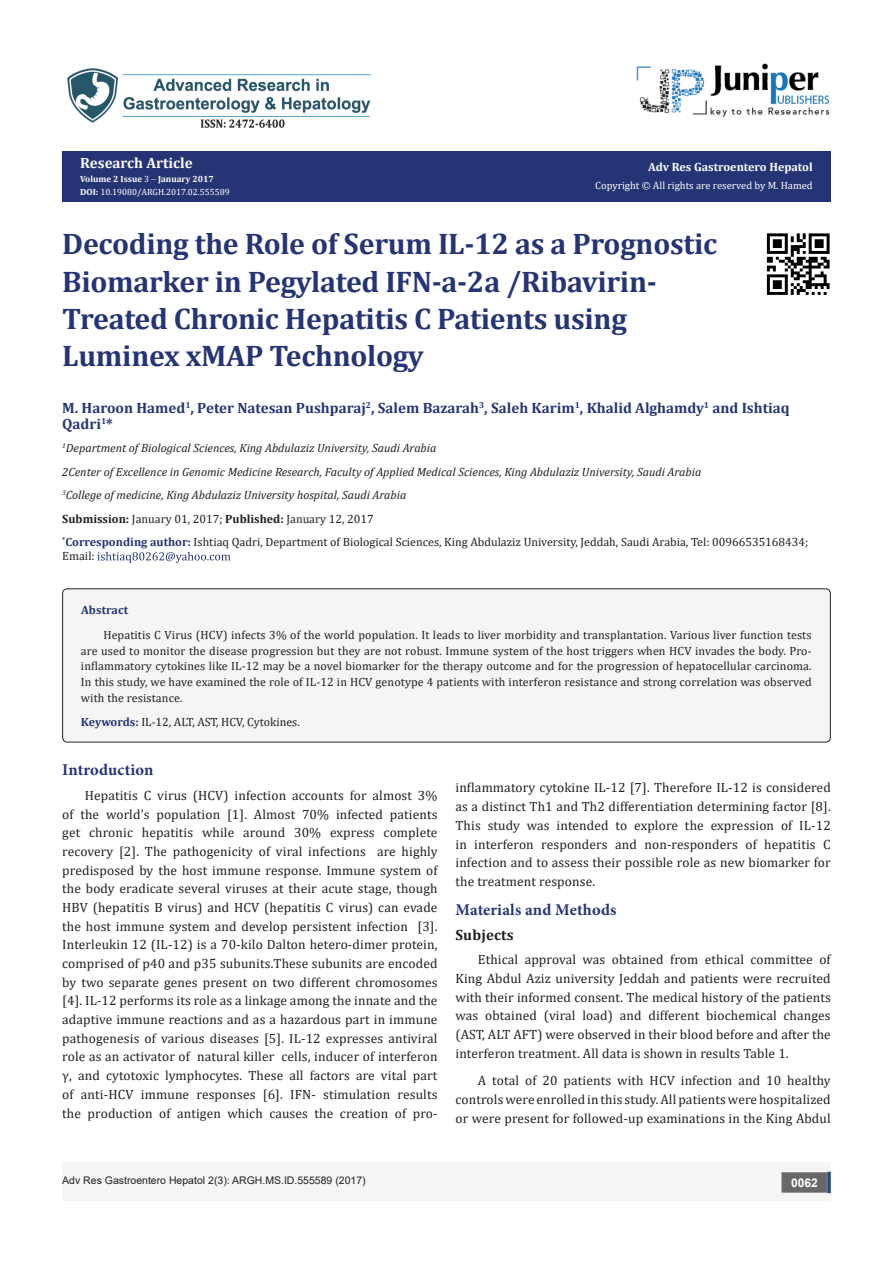
<style>
.page{position:relative;width:893px;height:1263px;background:#fff}
.page>*{position:absolute;margin:0;border:0;box-sizing:border-box;transform-origin:0 0}
.t1{font:700 29.85px/37.3px "Cambria";letter-spacing:-.01em;color:#253474}
.t2{font:700 16.5px "Minion Pro";letter-spacing:.01em;color:#253474}
.t3{font:700 15px "Cambria";color:#253474}
.t4{font:700 15px "Cambria";color:#fffefc}
.t5{font:700 15px "Cambria";letter-spacing:.01em;color:#231f20}
.t6{font:13.5px/18.8px "Cambria";letter-spacing:.01em;color:#231f20;text-align:justify}
.t7{font:12px/15.8px "Cambria";color:#231f20}
.t8{font:italic 12px "Cambria";color:#231f20}
.t9{font:700 12px "Cambria";color:#fffefc}
.t10{font:700 12px "Cambria";letter-spacing:.01em;color:#253474}
.t11{font:700 12px "Arial";color:#fff}
.t12{font:10.5px "Arial";color:#231f20}
.t13{font:10.5px "Cambria";color:#fffefc}
.t14{font:9px "Cambria";color:#fff}
.t15{font:700 9px "Cambria";color:#fffefc}
.s1{font-weight:400}
.s2{font-weight:700}
.s3{font-weight:700;color:#253474}
</style>
<div class="page">
<svg style="left:97px;top:552px;width:133px;height:11px"></svg>
<div style="left:63px;top:589px;width:767px;height:153px;background:#f5f5f6;border-radius:4px"></div>
<div style="left:62px;top:588px;width:769px;height:154px;border:1px solid #262626;border-radius:4px"></div>
<div style="left:62px;top:151px;width:769px;height:51px;background:#253474"></div>
<img style="left:67px;top:68px;width:304px;height:60px">
<img style="left:637px;top:63px;width:193px;height:54px">
<img style="left:766px;top:233px;width:64px;height:62px">
<div style="left:62px;top:1162px;width:769px;height:39px;background:#f5f5f4"></div>
<div style="left:782px;top:1173px;width:45px;height:19px;background:#68676a"></div>
<div style="left:781px;top:1172px;width:46px;height:20px;border:2px solid #68676a"></div>
<svg style="left:827px;top:1172px;width:4px;height:21px"></svg>
<p class="t4" style="left:80px;top:152px;width:114px">Research Article</p>
<p class="t15" style="left:80px;top:172px;width:135px">Volume 2 Issue <span class="s1">3</span> January 2017</p>
<p class="t14" style="left:80px;top:187px;width:151px"><span class="s2">DOI:</span> 10.19080/ARGH.2017.02.555589</p>
<p class="t9" style="left:648px;top:158px;width:166px">Adv Res Gastroentero Hepatol</p>
<p class="t13" style="left:595px;top:180px;width:219px">Copyright © All rights are reserved by M. Hamed</p>
<p class="t1" style="left:62px;top:224px;width:656px">Decoding the Role of Serum IL-12 as a Prognostic<br>Biomarker in Pegylated IFN-a-2a /Ribavirin-</p>
<p class="t1" style="left:62px;top:299px;width:566px">Treated Chronic Hepatitis C Patients using</p>
<p class="t1" style="left:62px;top:336px;width:363px">Luminex xMAP Technology</p>
<p class="t3" style="left:62px;top:398px;width:729px">M. Haroon Hamed<sup>1</sup>, Peter Natesan Pushparaj<sup>2</sup>, Salem Bazarah<sup>3</sup>, Saleh Karim<sup>1</sup>, Khalid Alghamdy<sup>1</sup> and Ishtiaq</p>
<p class="t3" style="left:62px;top:413px;width:52px">Qadri<sup>1</sup>*</p>
<p class="t8" style="left:62px;top:440px;width:376px"><sup>1</sup>Department of Biological Sciences, King Abdulaziz University, Saudi Arabia</p>
<p class="t8" style="left:62px;top:463px;width:641px">2Center of Excellence in Genomic Medicine Research, Faculty of Applied Medical Sciences, King Abdulaziz University, Saudi Arabia</p>
<p class="t8" style="left:62px;top:487px;width:346px"><sup>3</sup>College of medicine, King Abdulaziz University hospital, Saudi Arabia</p>
<p class="t7" style="left:62px;top:510px;width:313px"><span class="s2">Submission:</span> January 01, 2017; <span class="s2">Published:</span> January 12, 2017</p>
<p class="t7" style="left:62px;top:535px;width:748px;line-height:14.4px"><sup>*</sup><span class="s3">Corresponding author:</span> Ishtiaq Qadri, Department of Biological Sciences, King Abdulaziz University, Jeddah, Saudi Arabia, Tel: 00966535168434;<br>Email:</p>
<p class="t10" style="left:81px;top:602px;width:49px">Abstract</p>
<p class="t7" style="left:81px;top:627px;width:732px;text-align:justify;text-indent:22px">Hepatitis C Virus (HCV) infects 3% of the world population. It leads to liver morbidity and transplantation. Various liver function tests are used to monitor the disease progression but they are not robust. Immune system of the host triggers when HCV invades the body. Pro&shy;inflammatory cytokines like IL-12 may be a novel biomarker for the therapy outcome and for the progression of hepatocellular carcinoma.<br>In this study, we have examined the role of IL-12 in HCV genotype 4 patients with interferon resistance and strong correlation was observed with the resistance.</p>
<p class="t7" style="left:81px;top:714px;width:220px"><span class="s3">Keywords:</span> IL-12, ALT, AST, HCV, Cytokines.</p>
<p class="t2" style="left:62px;top:758px;width:93px">Introduction</p>
<p class="t6" style="left:62px;top:786px;width:377px;text-indent:22px">Hepatitis C virus (HCV) infection accounts for almost 3% of the world’s population [1]. Almost 70% infected patients get chronic hepatitis while around 30% express complete recovery [2]. The pathogenicity of viral infections are highly predisposed by the host immune response. Immune system of the body eradicate several viruses at their acute stage, though HBV (hepatitis B virus) and HCV (hepatitis C virus) can evade the host immune system and develop persistent infection [3].<br>Interleukin 12 (IL-12) is a 70-kilo Dalton hetero-dimer protein, comprised of p40 and p35 subunits.These subunits are encoded by two separate genes present on two different chromosomes [4]. IL-12 performs its role as a linkage among the innate and the adaptive immune reactions and as a hazardous part in immune pathogenesis of various diseases [5]. IL-12 expresses antiviral role as an activator of natural killer cells, inducer of interferon γ, and cytotoxic lymphocytes. These all factors are vital part of anti-HCV immune responses [6]. IFN- stimulation results the production of antigen which causes the creation of pro-</p>
<p class="t6" style="left:455px;top:778px;width:377px">inflammatory cytokine IL-12 [7]. Therefore IL-12 is considered as a distinct Th1 and Th2 differentiation determining factor [8].<br>This study was intended to explore the expression of IL-12 in interferon responders and non-responders of hepatitis C infection and to assess their possible role as new biomarker for the treatment response.</p>
<p class="t2" style="left:455px;top:898px;width:163px">Materials and Methods</p>
<p class="t5" style="left:455px;top:924px;width:60px">Subjects</p>
<p class="t6" style="left:455px;top:950px;width:377px;text-indent:22px">Ethical approval was obtained from ethical committee of King Abdul Aziz university Jeddah and patients were recruited with their informed consent. The medical history of the patients was obtained (viral load) and different biochemical changes (AST, ALT AFT) were observed in their blood before and after the interferon treatment. All data is shown in results Table 1.</p>
<p class="t6" style="left:455px;top:1071px;width:377px;text-indent:22px">A total of 20 patients with HCV infection and 10 healthy controls were enrolled in this study. All patients were hospitalized or were present for followed-up examinations in the King Abdul</p>
<p class="t12" style="left:62px;top:1173px;width:305px">Adv Res Gastroentero Hepatol 2(3): ARGH.MS.ID.555589 (2017)</p>
<p class="t11" style="left:791px;top:1174px;width:28px">0062</p>
</div>
